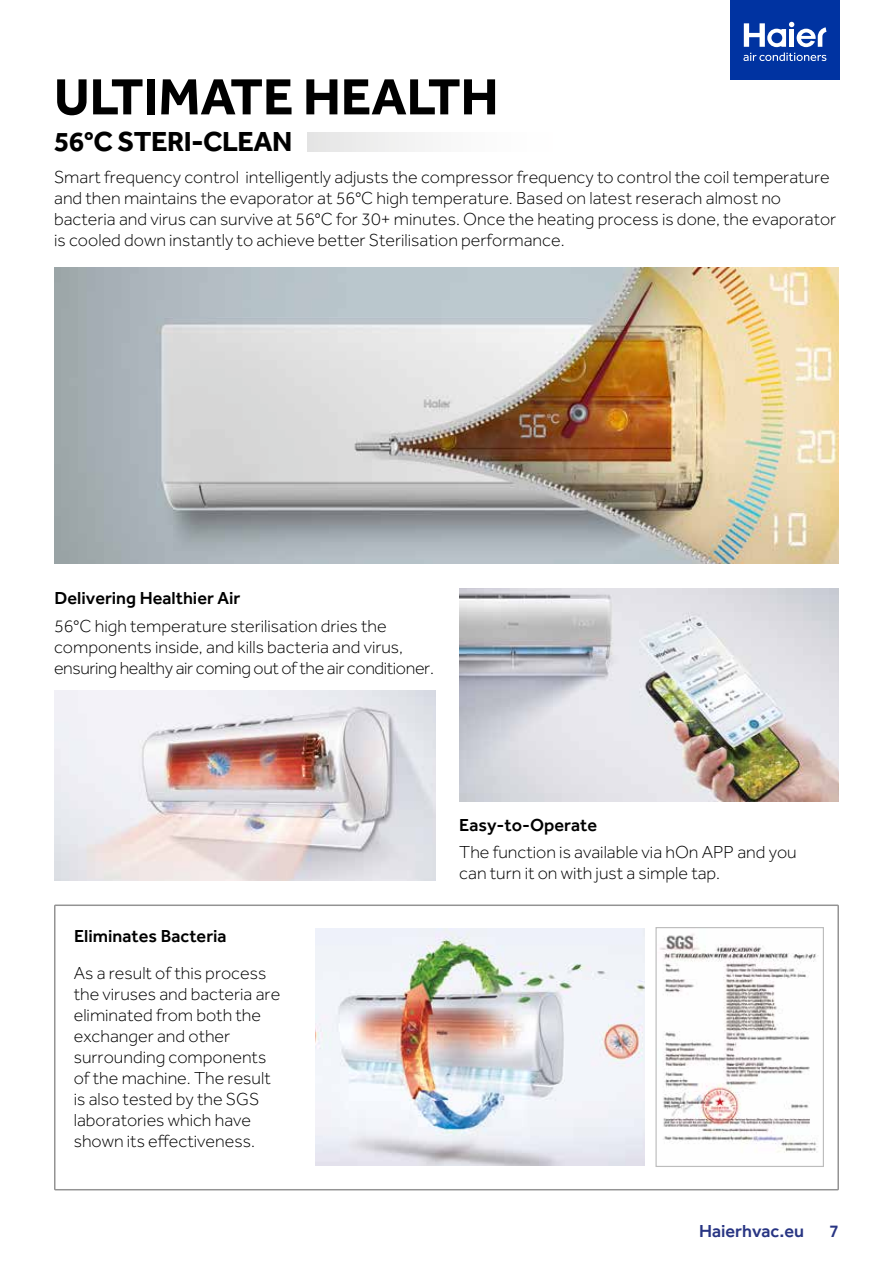
<style>
.page{position:relative;width:893px;height:1263px;background:#fff}
.page>*{position:absolute;margin:0;border:0;box-sizing:border-box;transform-origin:0 0}
.t1{font:700 52.5px "Effra";color:#000}
.t2{font:700 28.5px "Effra";letter-spacing:-.02em;color:#000}
.t3{font:300 18px/21px "Effra";color:#000}
.t4{font:500 18px "Effra";color:#000}
.t5{font:500 18px "Effra";color:#283583}
</style>
<div class="page">
<img style="left:54px;top:268px;width:785px;height:296px">
<img style="left:460px;top:588px;width:379px;height:213px">
<img style="left:54px;top:690px;width:381px;height:190px">
<img style="left:316px;top:928px;width:328px;height:237px">
<img style="left:659px;top:934px;width:159px;height:219px">
<div style="left:655px;top:927px;width:169px;height:240px;border:1px solid #bcbcbc"></div>
<div style="left:54px;top:904px;width:785px;height:286px;border:2px solid #706f6f"></div>
<div style="left:730px;top:0;width:110px;height:80px;background:#0033a1"></div>
<svg style="left:744px;top:22px;width:82px;height:25px"></svg>
<svg style="left:743px;top:53px;width:83px;height:8px"></svg>
<div style="left:308px;top:132px;width:503px;height:19px;background:linear-gradient(to right,#eee,#fff)"></div>
<h1 class="t1" style="left:54px;top:65px;width:446px">ULTIMATE HEALTH</h1>
<h2 class="t2" style="left:54px;top:124px;width:240px">56°C STERI-CLEAN</h2>
<p class="t3" style="left:54px;top:166px;width:784px">Smart frequency control intelligently adjusts the compressor frequency to control the coil temperature and then maintains the evaporator at 56°C high temperature. Based on latest reserach almost no bacteria and virus can survive at 56°C for 30+ minutes. Once the heating process is done, the evaporator is cooled down instantly to achieve better Sterilisation performance.</p>
<p class="t4" style="left:55px;top:587px;width:187px">Delivering Healthier Air</p>
<p class="t3" style="left:54px;top:615px;width:381px">56°C high temperature sterilisation dries the components inside, and kills bacteria and virus, ensuring healthy air coming out of the air conditioner.</p>
<p class="t4" style="left:74px;top:926px;width:154px">Eliminates Bacteria</p>
<p class="t3" style="left:74px;top:962px;width:208px">As a result of this process the viruses and bacteria are eliminated from both the exchanger and other surrounding components of the machine. The result is also tested by the SGS laboratories which have shown its effectiveness.</p>
<p class="t4" style="left:459px;top:814px;width:139px">Easy-to-Operate</p>
<p class="t3" style="left:459px;top:841px;width:339px">The function is available via hOn APP and you can turn it on with just a simple tap.</p>
<p class="t5" style="left:699px;top:1220px;width:106px">Haierhvac.eu</p>
<p class="t5" style="left:829px;top:1220px;width:11px">7</p>
</div>
